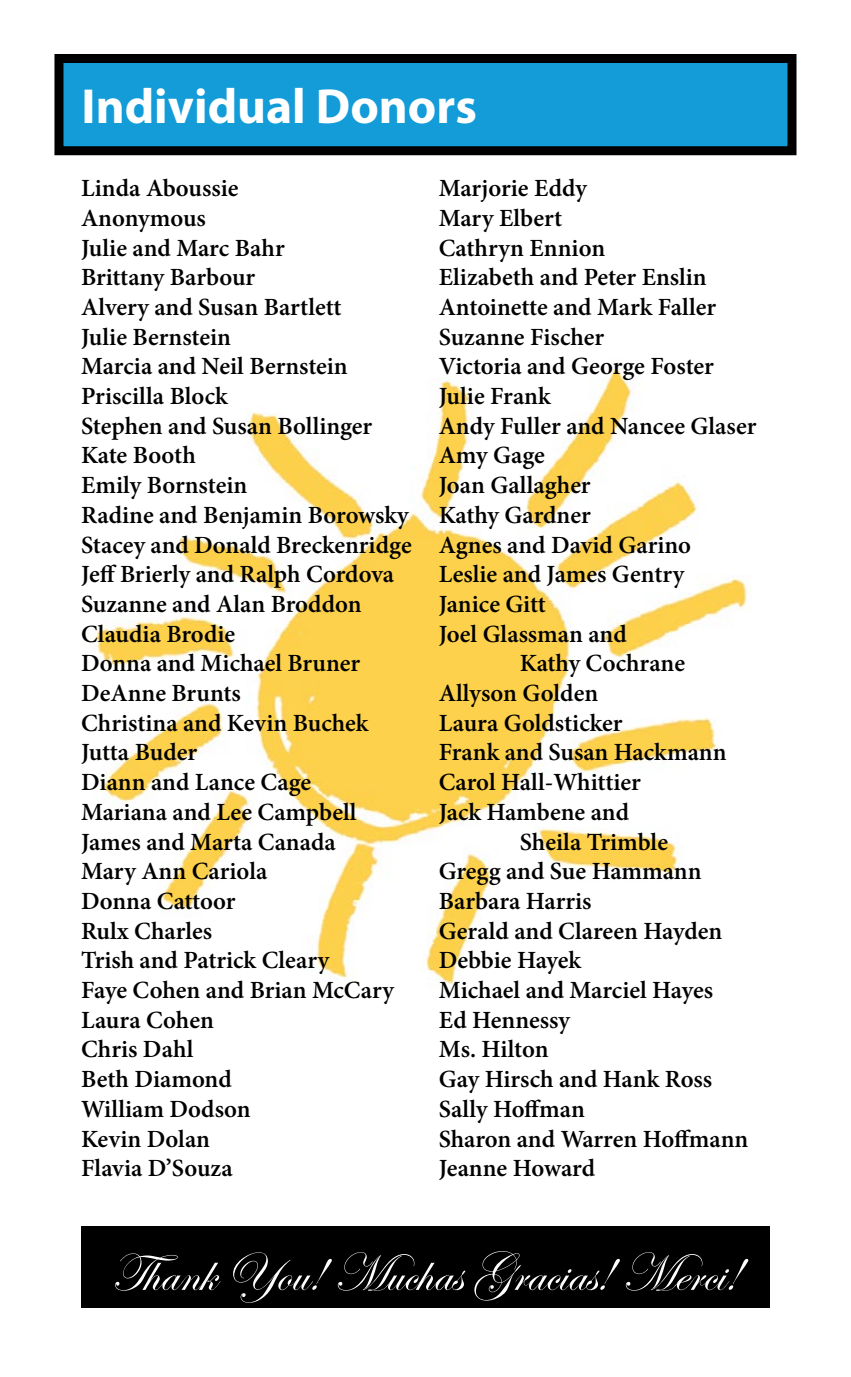
<style>
.page{position:relative;width:851px;height:1377px;background:#fff}
.page>*{position:absolute;margin:0;border:0;box-sizing:border-box;transform-origin:0 0}
.t1{font:54px "Edwardian Script ITC";color:#fff}
.t2{font:700 49.5px "Myriad Pro";color:#fff}
.t3{font:600 24.75px/29.7px "Minion Pro";color:#000}
</style>
<div class="page">
<div style="left:81px;top:1226px;width:689px;height:81px;background:#000"></div>
<div style="left:59px;top:58px;width:733px;height:93px;background:#139cd8"></div>
<div style="left:54px;top:54px;width:742px;height:101px;border:9px solid #000"></div>
<img style="left:95px;top:368px;width:654px;height:621px">
<h2 class="t2" style="left:81px;top:74px;width:397px">Individual Donors</h2>
<p class="t3" style="left:81px;top:173px;width:332px">Linda Aboussie<br>Anonymous<br>Julie and Marc Bahr<br>Brittany Barbour<br>Alvery and Susan Bartlett<br>Julie Bernstein<br>Marcia and Neil Bernstein<br>Priscilla Block<br>Stephen and Susan Bollinger<br>Kate Booth<br>Emily Bornstein<br>Radine and Benjamin Borowsky<br>Stacey and Donald Breckenridge<br>Jeff Brierly and Ralph Cordova<br>Suzanne and Alan Broddon<br>Claudia Brodie<br>Donna and Michael Bruner<br>DeAnne Brunts<br>Christina and Kevin Buchek<br>Jutta Buder<br>Diann and Lance Cage<br>Mariana and Lee Campbell<br>James and Marta Canada<br>Mary Ann Cariola<br>Donna Cattoor<br>Rulx Charles<br>Trish and Patrick Cleary<br>Faye Cohen and Brian McCary<br>Laura Cohen<br>Chris Dahl<br>Beth Diamond<br>William Dodson<br>Kevin Dolan<br>Flavia D’Souza</p>
<p class="t3" style="left:439px;top:173px;width:150px">Marjorie Eddy</p>
<p class="t3" style="left:439px;top:203px;width:125px">Mary Elbert</p>
<p class="t3" style="left:439px;top:233px;width:168px">Cathryn Ennion</p>
<p class="t3" style="left:439px;top:262px;width:269px">Elizabeth and Peter Enslin</p>
<p class="t3" style="left:439px;top:292px;width:279px">Antoinette and Mark Faller</p>
<p class="t3" style="left:439px;top:322px;width:167px">Suzanne Fischer</p>
<p class="t3" style="left:439px;top:351px;width:276px">Victoria and George Foster</p>
<p class="t3" style="left:439px;top:381px;width:114px">Julie Frank</p>
<p class="t3" style="left:439px;top:411px;width:319px">Andy Fuller and Nancee Glaser</p>
<p class="t3" style="left:439px;top:441px;width:108px">Amy Gage</p>
<p class="t3" style="left:439px;top:470px;width:153px">Joan Gallagher</p>
<p class="t3" style="left:439px;top:500px;width:153px">Kathy Gardner</p>
<p class="t3" style="left:439px;top:530px;width:254px">Agnes and David Garino</p>
<p class="t3" style="left:439px;top:559px;width:247px">Leslie and James Gentry</p>
<p class="t3" style="left:439px;top:589px;width:109px">Janice Gitt</p>
<p class="t3" style="left:439px;top:619px;width:189px">Joel Glassman and</p>
<p class="t3" style="left:520px;top:648px;width:167px">Kathy Cochrane</p>
<p class="t3" style="left:439px;top:678px;width:161px">Allyson Golden</p>
<p class="t3" style="left:439px;top:708px;width:185px">Laura Goldsticker</p>
<p class="t3" style="left:439px;top:738px;width:289px">Frank and Susan Hackmann</p>
<p class="t3" style="left:439px;top:767px;width:204px">Carol Hall-Whittier</p>
<p class="t3" style="left:439px;top:797px;width:192px">Jack Hambene and</p>
<p class="t3" style="left:520px;top:827px;width:150px">Sheila Trimble</p>
<p class="t3" style="left:439px;top:856px;width:264px">Gregg and Sue Hammann</p>
<p class="t3" style="left:439px;top:886px;width:154px">Barbara Harris</p>
<p class="t3" style="left:439px;top:916px;width:285px">Gerald and Clareen Hayden</p>
<p class="t3" style="left:439px;top:945px;width:144px">Debbie Hayek</p>
<p class="t3" style="left:439px;top:975px;width:276px">Michael and Marciel Hayes</p>
<p class="t3" style="left:439px;top:1005px;width:133px">Ed Hennessy</p>
<p class="t3" style="left:439px;top:1035px;width:111px">Ms. Hilton</p>
<p class="t3" style="left:439px;top:1064px;width:275px">Gay Hirsch and Hank Ross</p>
<p class="t3" style="left:439px;top:1094px;width:147px">Sally Hoffman</p>
<p class="t3" style="left:439px;top:1124px;width:311px">Sharon and Warren Hoffmann</p>
<p class="t3" style="left:439px;top:1153px;width:158px">Jeanne Howard</p>
<h1 class="t1" style="left:111px;top:1244px;width:630px">Thank You! Muchas Gracias! Merci!</h1>
</div>
